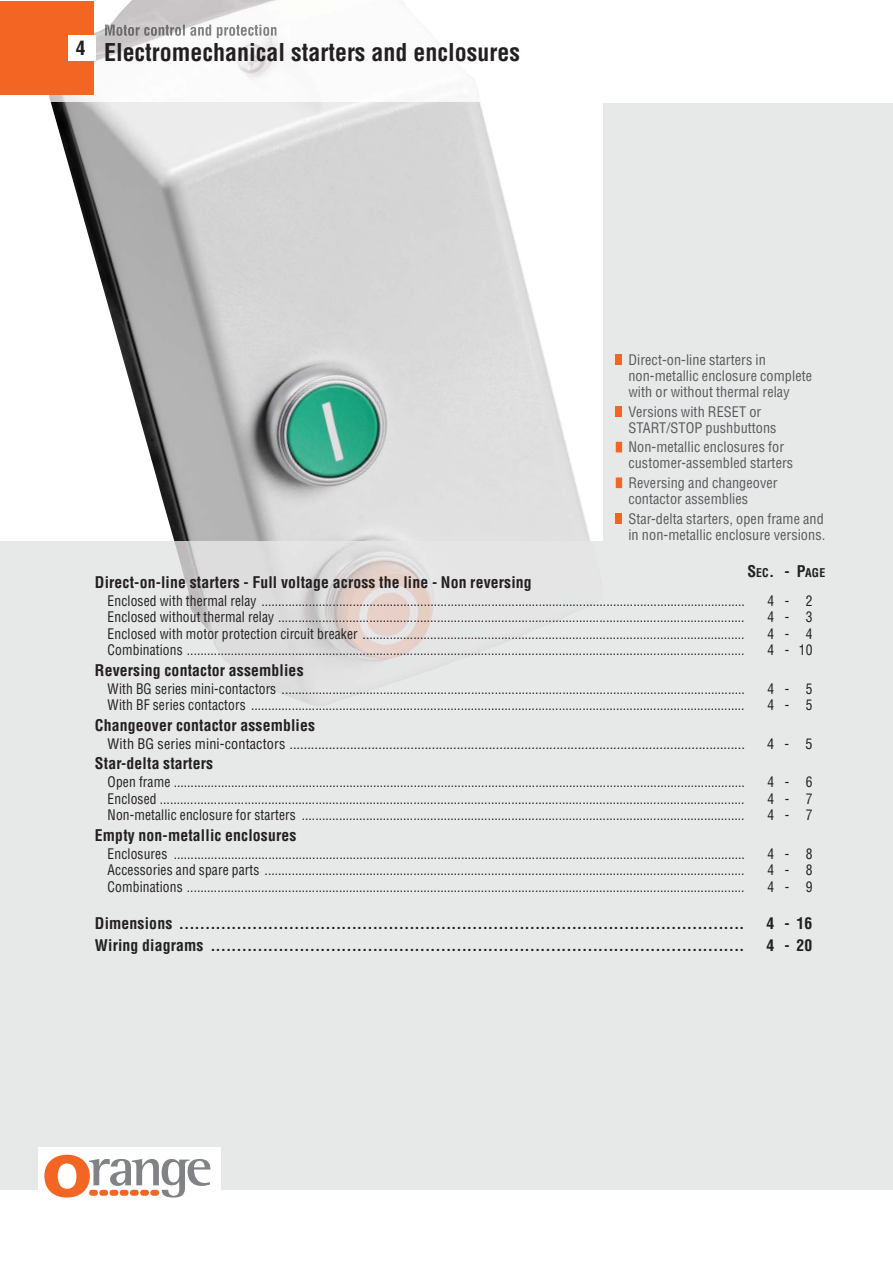
<style>
.page{position:relative;width:893px;height:1263px;background:#fff}
.page>*{position:absolute;margin:0;border:0;box-sizing:border-box;transform-origin:0 0}
.t1{font:700 condensed 24px "Helvetica";color:#231f20}
.t2{font:700 condensed 19.5px "Helvetica";color:#231f20}
.t3{font:700 condensed 15.75px "Helvetica";letter-spacing:.01em;color:#231f20}
.t4{font:condensed 14.25px "Helvetica";letter-spacing:.01em;color:#231f20;scale:.95 1}
.t5{font:condensed 14.25px/15.8px "Helvetica";letter-spacing:.005em;color:#58595b}
.t6{font:condensed 14.25px "Helvetica";letter-spacing:.01em;color:#231f20}
.t7{font:700 condensed 11.85px "Helvetica";color:#231f20}
.s1{font-size:15.75px}
</style>
<div class="page">
<div style="left:0;top:103px;width:893px;height:1087px;background:#e7e8e8"></div>
<img style="left:38px;top:1px;width:442px;height:102px">
<img style="left:51px;top:540px;width:552px;height:166px">
<div style="left:616px;top:355px;width:6px;height:10px;background:#f26522"></div>
<div style="left:616px;top:406px;width:6px;height:11px;background:#f26522"></div>
<div style="left:616px;top:442px;width:6px;height:10px;background:#f26522"></div>
<div style="left:616px;top:477px;width:6px;height:11px;background:#f26522"></div>
<div style="left:616px;top:513px;width:6px;height:11px;background:#f26522"></div>
<img style="left:105px;top:24px;width:116px;height:12px">
<div style="left:0;top:1px;width:93px;height:93px;background:#f26522"></div>
<div style="left:68px;top:35px;width:28px;height:25px;background:#fff"></div>
<div style="left:38px;top:1147px;width:183px;height:68px;background:#fff"></div>
<svg style="left:44px;top:1155px;width:166px;height:43px"></svg>
<div style="left:89px;top:1190px;width:9px;height:6px;background:#f26522;border-radius:3px"></div>
<div style="left:99px;top:1190px;width:9px;height:6px;background:#f26522;border-radius:3px"></div>
<div style="left:110px;top:1190px;width:8px;height:6px;background:#f26522;border-radius:3px"></div>
<div style="left:120px;top:1190px;width:9px;height:6px;background:#f26522;border-radius:3px"></div>
<div style="left:130px;top:1190px;width:9px;height:6px;background:#f26522;border-radius:3px"></div>
<div style="left:140px;top:1190px;width:9px;height:6px;background:#f26522;border-radius:3px"></div>
<div style="left:150px;top:1190px;width:9px;height:6px;background:#f26522;border-radius:3px"></div>
<div style="left:0;top:103px;width:603px;height:437px;background:#fff"></div>
<img style="left:51px;top:103px;width:539px;height:437px">
<h2 class="t2" style="left:76px;top:40px;width:11px">4</h2>
<h1 class="t1" style="left:104px;top:43px;width:417px">Electromechanical starters and enclosures</h1>
<p class="t5" style="left:628px;top:354px;width:185px">Direct-on-line starters in non-metallic enclosure complete with or without thermal relay</p>
<p class="t5" style="left:628px;top:405px;width:150px">Versions with RESET or<br>START/STOP pushbuttons</p>
<p class="t5" style="left:628px;top:441px;width:166px">Non-metallic enclosures for customer-assembled starters</p>
<p class="t5" style="left:628px;top:476px;width:151px">Reversing and changeover contactor assemblies</p>
<p class="t5" style="left:628px;top:512px;width:198px">Star-delta starters, open frame and in non-metallic enclosure versions.</p>
<p class="t7" style="left:747px;top:568px;width:79px"><span class="s1">S</span>EC<span class="s1">. - P</span>AGE</p>
<p class="t3" style="left:95px;top:576px;width:438px">Direct-on-line starters - Full voltage across the line - Non reversing</p>
<p class="t4" style="left:108px;top:595px;width:672px">Enclosed with thermal relay ...............................................................................................................................................</p>
<p class="t4" style="left:767px;top:595px;width:49px">4 - 2</p>
<p class="t4" style="left:108px;top:612px;width:672px">Enclosed without thermal relay ..........................................................................................................................................</p>
<p class="t4" style="left:767px;top:612px;width:49px">4 - 3</p>
<p class="t4" style="left:108px;top:628px;width:672px">Enclosed with motor protection circuit breaker .................................................................................................................</p>
<p class="t4" style="left:767px;top:628px;width:49px">4 - 4</p>
<p class="t4" style="left:108px;top:645px;width:672px">Combinations .....................................................................................................................................................................</p>
<p class="t4" style="left:767px;top:645px;width:49px">4 - 10</p>
<p class="t3" style="left:95px;top:664px;width:210px">Reversing contactor assemblies</p>
<p class="t4" style="left:108px;top:683px;width:672px">With BG series mini-contactors .........................................................................................................................................</p>
<p class="t4" style="left:767px;top:683px;width:49px">4 - 5</p>
<p class="t4" style="left:108px;top:700px;width:672px">With BF series contactors ..................................................................................................................................................</p>
<p class="t4" style="left:767px;top:700px;width:49px">4 - 5</p>
<p class="t3" style="left:95px;top:719px;width:222px">Changeover contactor assemblies</p>
<p class="t6" style="left:108px;top:738px;width:639px">With BG series mini-contactors ................................................................................................................................</p>
<p class="t6" style="left:767px;top:738px;width:47px">4- 5</p>
<p class="t3" style="left:95px;top:758px;width:120px">Star-delta starters</p>
<p class="t4" style="left:108px;top:777px;width:672px">Open frame .........................................................................................................................................................................</p>
<p class="t4" style="left:767px;top:777px;width:49px">4 - 6</p>
<p class="t4" style="left:108px;top:793px;width:672px">Enclosed .............................................................................................................................................................................</p>
<p class="t4" style="left:767px;top:793px;width:49px">4 - 7</p>
<p class="t4" style="left:108px;top:809px;width:672px">Non-metallic enclosure for starters ...................................................................................................................................</p>
<p class="t4" style="left:767px;top:809px;width:49px">4 - 7</p>
<p class="t3" style="left:95px;top:829px;width:203px">Empty non-metallic enclosures</p>
<p class="t4" style="left:108px;top:848px;width:672px">Enclosures .........................................................................................................................................................................</p>
<p class="t4" style="left:767px;top:848px;width:49px">4 - 8</p>
<p class="t4" style="left:108px;top:864px;width:672px">Accessories and spare parts ..............................................................................................................................................</p>
<p class="t4" style="left:767px;top:864px;width:49px">4 - 8</p>
<p class="t4" style="left:108px;top:881px;width:672px">Combinations .....................................................................................................................................................................</p>
<p class="t4" style="left:767px;top:881px;width:49px">4 - 9</p>
<p class="t3" style="left:95px;top:917px;width:651px">Dimensions ............................................................................................................</p>
<p class="t3" style="left:766px;top:917px;width:48px">4 -16</p>
<p class="t3" style="left:95px;top:939px;width:651px">Wiring diagrams ......................................................................................................</p>
<p class="t3" style="left:766px;top:939px;width:48px">4 -20</p>
</div>
